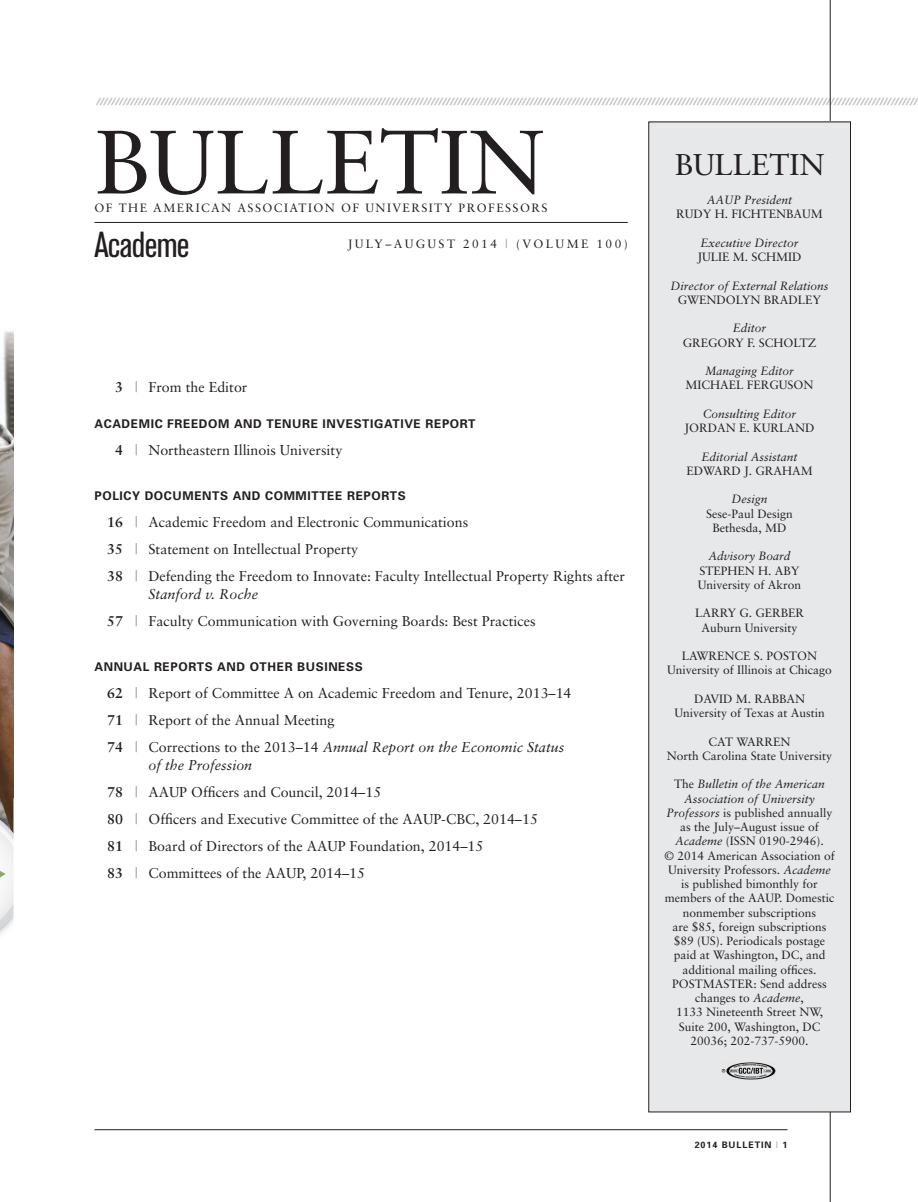
<style>
.page{position:relative;width:918px;height:1202px;background:#fff}
.page>*{position:absolute;margin:0;border:0;box-sizing:border-box;transform-origin:0 0}
.t1{font:90px "Sabon";color:#231f20}
.t2{font:condensed 35.85px "Akzidenz Grotesk BE";letter-spacing:-.02em;color:#231f20}
.t3{font:30px "Sabon";color:#231f20}
.t4{font:14.25px/27px "Sabon";color:#231f20}
.t5{font:12px/14.2px "Sabon";color:#231f20}
.t6{font:italic 12px "Sabon";color:#231f20}
.t7{font:700 12px "Univers";letter-spacing:.05em;color:#231f20}
.t8{font:12px "Sabon";letter-spacing:.12em;color:#231f20}
.t9{font:12px "Sabon";letter-spacing:.2em;color:#231f20}
.t10{font:italic 900 9.75px "Univers";color:#bdbec1}
.t11{font:700 9px "Univers";letter-spacing:.1em;color:#231f20}
.s1{color:#939598}
.s2{font-weight:700}
.s3{font-style:italic}
.s4{font-style:normal}
.s5{font-weight:400;color:#939598}
</style>
<div class="page">
<hr style="left:830px;top:0;width:1px;height:1202px;background:#231f20">
<hr style="left:94px;top:1129px;width:694px;height:1px;background:#231f20">
<hr style="left:94px;top:222px;width:534px;height:1px;background:#231f20">
<div style="left:649px;top:122px;width:201px;height:990px;background:#e7e8e9"></div>
<div style="left:648px;top:122px;width:203px;height:990px;border:1px solid #231f20"></div>
<img style="left:0;top:331px;width:14px;height:489px">
<img style="left:0;top:927px;width:8px;height:7px">
<svg style="left:0;top:820px;width:14px;height:107px"></svg>
<img style="left:721px;top:1062px;width:54px;height:17px">
<p class="t10" style="left:96px;top:95px;width:823px">////////////////////////////////////////////////////////////////////////////////////////////////////////////////////////////////////////////////////////////////////////////////////////////////////////////////////////</p>
<h1 class="t1" style="left:94px;top:109px;width:451px">Bulletin</h1>
<p class="t8" style="left:94px;top:200px;width:455px">of the American Association of University Professors</p>
<p class="t9" style="left:348px;top:236px;width:282px">July–August 2014 <span class="s1">|</span> (Volume 100)</p>
<h2 class="t2" style="left:94px;top:224px;width:97px">Academe</h2>
<p class="t4" style="left:115px;top:373px;width:134px"><span class="s2">3</span> <span class="s1">|</span> From the Editor</p>
<p class="t7" style="left:94px;top:416px;width:190px">ACADEMIC FREEDOM AND TENU</p>
<p class="t7" style="left:302px;top:416px;width:119px">RE INVESTIGATIVE</p>
<p class="t7" style="left:442px;top:416px;width:35px">PORT</p>
<p class="t4" style="left:115px;top:436px;width:229px"><span class="s2">4</span> <span class="s1">|</span> Northeastern Illinois University</p>
<p class="t7" style="left:94px;top:488px;width:110px">POLICY DOCUMENT</p>
<p class="t7" style="left:220px;top:488px;width:96px">S AND COMMITTEE</p>
<p class="t7" style="left:364px;top:488px;width:44px">PORTS</p>
<p class="t4" style="left:107px;top:508px;width:519px"><span class="s2">16</span> <span class="s1">|</span> Academic Freedom and Electronic Communications<br><span class="s2">35</span> <span class="s1">|</span> Statement on Intellectual Property<br><span class="s2">38</span> <span class="s1">|</span> Defending the Freedom to Innovate: Faculty Intellectual Property Rights after</p>
<p class="t4" style="left:107px;top:580px;width:430px;text-indent:41px"><span class="s3">Stanford v. Roche<br></span><span class="s2">57</span> <span class="s1">|</span> Faculty Communication with Governing Boards: Best Practices</p>
<p class="t7" style="left:94px;top:659px;width:20px">ANNUAL</p>
<p class="t7" style="left:171px;top:659px;width:162px">PORTS AND OTHER BUSINE</p>
<p class="t7" style="left:346px;top:659px;width:18px">SS</p>
<p class="t4" style="left:107px;top:679px;width:466px"><span class="s2">62</span> <span class="s1">|</span> Report of Committee A on Academic Freedom and Tenure, 2013–14<br><span class="s2">71</span> <span class="s1">|</span> Report of the Annual Meeting<br><span class="s2">74</span> <span class="s1">|</span> Corrections to the 2013–14 <span class="s3">Annual Report on the Economic Status</span></p>
<p class="t4" style="left:107px;top:751px;width:432px;text-indent:41px"><span class="s3">of the Profession<br></span><span class="s2">78</span> <span class="s1">|</span> AAUP Officers and Council, 2014–15<br><span class="s2">80</span> <span class="s1">|</span> Officers and Executive Committee of the AAUP-CBC, 2014–15<br><span class="s2">81</span> <span class="s1">|</span> Board of Directors of the AAUP Foundation, 2014–15<br><span class="s2">83</span> <span class="s1">|</span> Committees of the AAUP, 2014–15</p>
<h3 class="t3" style="left:675px;top:147px;width:151px">Bulletin</h3>
<p class="t6" style="left:707px;top:193px;width:87px">AAUP President</p>
<p class="t5" style="left:676px;top:207px;width:65px">RUDY .FICHTEN</p>
<p class="t5" style="left:786px;top:207px;width:28px">BAUM</p>
<p class="t6" style="left:701px;top:236px;width:99px">Executive Director</p>
<p class="t5" style="left:698px;top:249px;width:103px">Julie M. Schmid</p>
<p class="t6" style="left:671px;top:278px;width:160px">Director of External Relations</p>
<p class="t5" style="left:678px;top:292px;width:145px">Gwend olyn Brad ley</p>
<p class="t6" style="left:733px;top:321px;width:35px">Editor</p>
<p class="t5" style="left:683px;top:335px;width:10px">GREGORY</p>
<p class="t5" style="left:752px;top:335px;width:16px">. SCHOLT</p>
<p class="t5" style="left:808px;top:335px;width:10px">Z</p>
<p class="t6" style="left:705px;top:364px;width:90px">Managing Editor</p>
<p class="t5" style="left:686px;top:378px;width:10px">MICH</p>
<p class="t5" style="left:720px;top:378px;width:17px">AEL</p>
<p class="t6" style="left:703px;top:407px;width:95px">Consulting Editor</p>
<p class="t5" style="left:685px;top:420px;width:87px">JORDAN . KURL</p>
<p class="t5" style="left:787px;top:420px;width:29px">AND</p>
<p class="t6" style="left:702px;top:449px;width:98px">Editorial Assistant</p>
<p class="t5" style="left:687px;top:463px;width:128px">Edward J. Graham</p>
<p class="t6" style="left:732px;top:492px;width:37px">Design</p>
<p class="t5" style="left:706px;top:506px;width:88px;text-align:center">Sese-Paul Design<br>Bethesda, MD</p>
<p class="t6" style="left:709px;top:549px;width:84px">Advisory Board</p>
<p class="t5" style="left:700px;top:563px;width:38px">STEPHEN</p>
<p class="t5" style="left:707px;top:563px;width:96px;text-align:right">. ABY<br>niversity of Akron</p>
<p class="t5" style="left:695px;top:606px;width:26px">LARRY</p>
<p class="t5" style="left:749px;top:606px;width:16px">. GER</p>
<p class="t5" style="left:702px;top:606px;width:98px;text-align:right">BER<br>Auburn University</p>
<p class="t5" style="left:682px;top:648px;width:25px">LAWRENCE</p>
<p class="t5" style="left:676px;top:648px;width:158px;text-indent:84px">. POSTON<br>niversity of Illinois at Chicago</p>
<p class="t5" style="left:683px;top:691px;width:143px;text-indent:11px">DAVID M. RABBAN niversity of Texas at Austin</p>
<p class="t5" style="left:677px;top:734px;width:157px;text-indent:32px">CAT ARREN<br>orth Carolina State University</p>
<p class="t6" style="left:674px;top:777px;width:152px"><span class="s4">The</span> Bulletin of the American</p>
<p class="t6" style="left:684px;top:791px;width:132px">Association of University</p>
<p class="t5" style="left:667px;top:805px;width:168px"><span class="s3">Professors</span> is published annually</p>
<p class="t5" style="left:680px;top:819px;width:140px">as the July–August issue of</p>
<p class="t6" style="left:675px;top:834px;width:63px">Academe <span class="s4">(ISSN</span></p>
<p class="t5" style="left:759px;top:834px;width:66px">0190-2946).</p>
<p class="t5" style="left:664px;top:848px;width:172px">© 2014 American Association of</p>
<p class="t5" style="left:668px;top:862px;width:164px">University Professors. <span class="s3">Academe</span></p>
<p class="t5" style="left:681px;top:876px;width:138px">is published bimonthly for</p>
<p class="t5" style="left:665px;top:891px;width:171px">members of the AAUP. Domestic</p>
<p class="t5" style="left:683px;top:905px;width:135px">nonmember subscriptions</p>
<p class="t5" style="left:673px;top:919px;width:156px">are $85, foreign subscriptions</p>
<p class="t5" style="left:674px;top:933px;width:153px">$89 (US ). Periodicals postage</p>
<p class="t5" style="left:674px;top:948px;width:153px">paid at Washington, DC, and</p>
<p class="t5" style="left:683px;top:962px;width:136px">additional mailing offices.</p>
<p class="t5" style="left:672px;top:976px;width:17px">POSTM</p>
<p class="t5" style="left:715px;top:976px;width:17px">ASTER</p>
<p class="t5" style="left:754px;top:976px;width:75px">: Send address</p>
<p class="t5" style="left:695px;top:990px;width:110px">changes to <span class="s3">Academe</span>,</p>
<p class="t5" style="left:676px;top:1005px;width:149px">1133 Nineteenth Street NW,</p>
<p class="t5" style="left:679px;top:1019px;width:142px">Suite 200, Washington, DC</p>
<p class="t5" style="left:691px;top:1033px;width:120px">20036; 202-737-5900.</p>
<p class="t11" style="left:695px;top:1139px;width:94px">2014 BULLETIN <span class="s5">|</span> 1</p>
</div>
